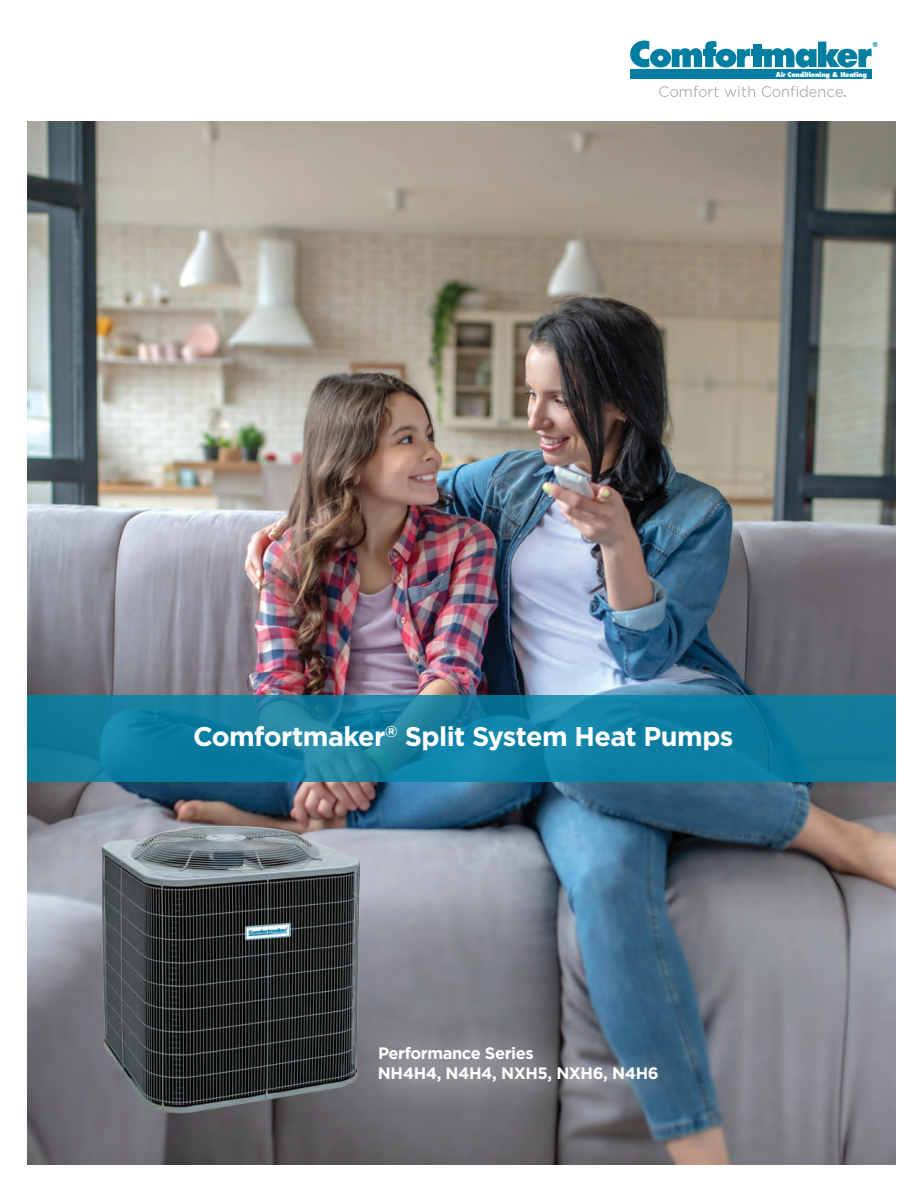
<style>
.page{position:relative;width:918px;height:1188px;background:#fff}
.page>*{position:absolute;margin:0;border:0;box-sizing:border-box;transform-origin:0 0}
.C-Main_header{font:700 27px "Gotham HTF";letter-spacing:-.025em;color:#fff}
.C-Model_title{font:700 16.5px/19.5px "Gotham HTF";letter-spacing:-.025em;color:#fff}
.t1{font:800 6.6px "Futura Std";letter-spacing:-.04em;color:#fff;scale:.95 1}
</style>
<div class="page">
<img style="left:27px;top:122px;width:868px;height:1042px">
<div style="left:630px;top:70px;width:242px;height:9px;background:#007ea2"></div>
<div style="left:753px;top:44px;width:8px;height:23px;background:#007ea2"></div>
<div style="left:751px;top:49px;width:12px;height:7px;background:#007ea2"></div>
<svg style="left:630px;top:41px;width:120px;height:26px"></svg>
<svg style="left:764px;top:42px;width:113px;height:26px"></svg>
<svg style="left:659px;top:86px;width:60px;height:11px"></svg>
<svg style="left:725px;top:86px;width:30px;height:11px"></svg>
<svg style="left:762px;top:86px;width:84px;height:11px"></svg>
<svg style="left:27px;top:695px;width:868px;height:86px;background:#117ea0"></svg>
<div style="left:354px;top:1023px;width:337px;height:90px;background:#fff;opacity:.75"></div>
<img style="left:94px;top:822px;width:277px;height:300px">
<p class="t1" style="left:776px;top:70px;width:97px">Air Conditioning &amp; Heating</p>
<p class="C-Main_header" style="left:193px;top:720px;width:542px">Comfortmaker<sup>®</sup> Split System Heat Pumps</p>
<p class="C-Model_title" style="left:378px;top:1043px;width:282px">Performance Series<br>NH4H4, N4H4, NXH5, NXH6, N4H6</p>
</div>
